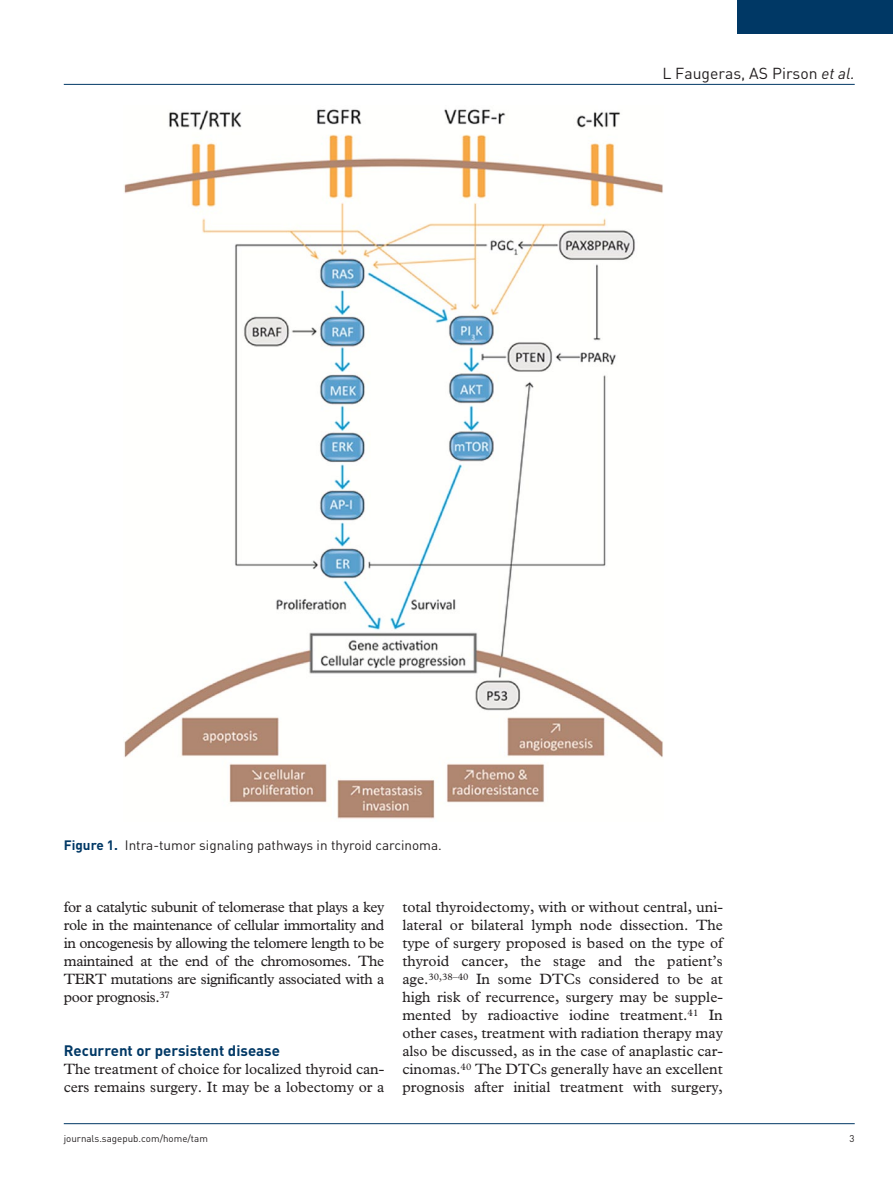
<style>
.page{position:relative;width:893px;height:1191px;background:#fff}
.page>*{position:absolute;margin:0;border:0;box-sizing:border-box;transform-origin:0 0}
.t1{font:15.75px "DIN";color:#231f20}
.t2{font:15px/18px "Plantin Std";color:#231f20;text-align:justify}
.t3{font:700 15px "DIN";color:#003865}
.t4{font:13.5px "DIN";color:#231f20}
.t5{font:9.75px "DIN";color:#231f20}
.s1{font-style:italic}
.s2{font-weight:700;color:#003865}
</style>
<div class="page">
<hr style="left:64px;top:84px;width:791px;height:1px;background:#003865">
<hr style="left:64px;top:1123px;width:791px;height:1px;background:#003865">
<div style="left:738px;top:0;width:155px;height:34px;background:#003865"></div>
<img style="left:124px;top:109px;width:539px;height:710px">
<p class="t1" style="left:662px;top:63px;width:194px">L Faugeras, AS Pirson <span class="s1">et al.</span></p>
<p class="t4" style="left:64px;top:836px;width:379px"><span class="s2">Figure 1.</span> Intra-tumor signaling pathways in thyroid carcinoma.</p>
<p class="t2" style="left:64px;top:898px;width:322px">for a catalytic subunit of telomerase that plays a key role in the maintenance of cellular immortality and in oncogenesis by allowing the telomere length to be maintained at the end of the chromosomes. The TERT mutations are significantly associated with a poor prognosis.<sup>37</sup></p>
<p class="t3" style="left:64px;top:1041px;width:218px">Recurrent or persistent disease</p>
<p class="t2" style="left:64px;top:1060px;width:322px">The treatment of choice for localized thyroid can&shy;cers remains surgery. It may be a lobectomy or a</p>
<p class="t2" style="left:402px;top:898px;width:322px">total thyroidectomy, with or without central, uni&shy;lateral or bilateral lymph node dissection. The type of surgery proposed is based on the type of thyroid cancer, the stage and the patient’s age.<sup>30,38–40</sup> In some DTCs considered to be at high risk of recurrence, surgery may be supple&shy;mented by radioactive iodine treatment.<sup>41</sup> In other cases, treatment with radiation therapy may also be discussed, as in the case of anaplastic car&shy;cinomas.<sup>40</sup> The DTCs generally have an excellent prognosis after initial treatment with surgery,</p>
<p class="t5" style="left:64px;top:1132px;width:146px">journals.sagepub.com/home/tam</p>
<p class="t5" style="left:850px;top:1132px;width:7px">3</p>
</div>
